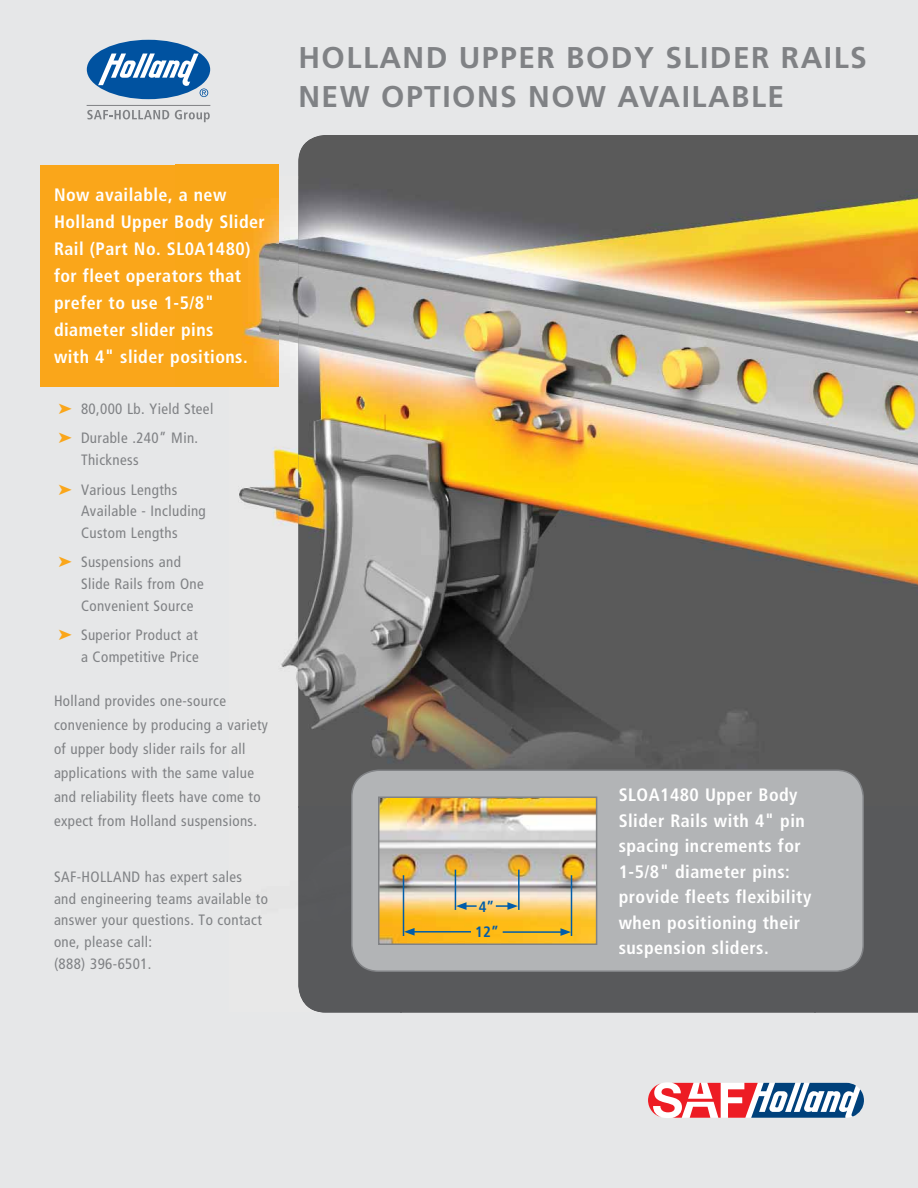
<style>
.page{position:relative;width:918px;height:1188px;background:#e6e7e8}
.page>*{position:absolute;margin:0;border:0;box-sizing:border-box;transform-origin:0 0}
.t1{font:700 30px/39px "Frutiger";letter-spacing:.05em;color:#808285}
.t2{font:700 condensed 18px/25.5px "Frutiger";letter-spacing:.025em;color:#fff}
.t3{font:condensed 15px/21.8px "Frutiger";letter-spacing:.025em;color:#808285}
.t4{font:700 condensed 15px/25.3px "Frutiger";color:#005daa}
.s1{color:#faa61a}
</style>
<div class="page">
<div style="left:87px;top:40px;width:123px;height:59px;background:#0052a0;border-radius:50%"></div>
<svg style="left:98px;top:54px;width:110px;height:43px"></svg>
<svg style="left:87px;top:110px;width:82px;height:9px"></svg>
<svg style="left:175px;top:110px;width:35px;height:12px"></svg>
<hr style="left:87px;top:105px;width:123px;height:1px;background:#808285">
<svg style="left:648px;top:1082px;width:216px;height:36px;background:#b695a6"></svg>
<div style="left:40px;top:165px;width:238px;height:221px;background:#faa61a"></div>
<img style="left:229px;top:177px;width:69px;height:507px">
<img style="left:298px;top:135px;width:620px;height:671px">
<div style="left:298px;top:806px;width:102px;height:207px;background:#58595b"></div>
<img style="left:229px;top:177px;width:49px;height:209px">
<div style="left:351px;top:769px;width:513px;height:203px;background:#b2b4b6"></div>
<img style="left:381px;top:800px;width:213px;height:142px">
<div style="left:378px;top:797px;width:219px;height:148px;border:2px solid #808285"></div>
<hr style="left:403px;top:875px;width:1px;height:61px;background:#005daa">
<hr style="left:455px;top:870px;width:1px;height:40px;background:#005daa">
<hr style="left:518px;top:870px;width:2px;height:40px;background:#005daa">
<hr style="left:571px;top:875px;width:1px;height:61px;background:#005daa">
<hr style="left:412px;top:931px;width:59px;height:2px;background:#005daa">
<svg style="left:404px;top:928px;width:11px;height:8px"></svg>
<svg style="left:456px;top:902px;width:21px;height:8px"></svg>
<hr style="left:503px;top:931px;width:60px;height:2px;background:#005daa">
<svg style="left:560px;top:928px;width:11px;height:8px"></svg>
<svg style="left:496px;top:902px;width:22px;height:8px"></svg>
<p class="t2" style="left:54px;top:183px;width:212px;line-height:27px">Now available, a new<br>Holland Upper Body Slider<br>Rail (Part No. SL0A1480) for fleet operators that prefer to use 1-5/8" diameter slider pins<br>with 4" slider positions.</p>
<p class="t3" style="left:59px;top:395px;width:156px;line-height:29.4px"><span class="s1">➤</span> 80,000 Lb. Yield Steel <span class="s1">➤</span> Durable .240” Min.</p>
<p class="t3" style="left:59px;top:446px;width:120px;line-height:29.4px;text-indent:22px">Thickness<br><span class="s1">➤</span> Various Lengths</p>
<p class="t3" style="left:81px;top:501px;width:126px">Available - Including<br>Custom Lengths</p>
<p class="t3" style="left:81px;top:553px;width:124px;text-indent:-22px"><span class="s1">➤</span> Suspensions and<br>Slide Rails from One<br>Convenient Source</p>
<p class="t3" style="left:59px;top:625px;width:142px;text-align:right"><span class="s1">➤</span> Superior Product at a Competitive Price</p>
<p class="t3" style="left:54px;top:690px;width:216px;line-height:24px">Holland provides one-source convenience by producing a variety of upper body slider rails for all applications with the same value and reliability fleets have come to expect from Holland suspensions.</p>
<p class="t3" style="left:54px;top:867px;width:215px">SAF-HOLLAND has expert sales<br>and engineering teams available to answer your questions. To contact one, please call:<br>(888) 396-6501.</p>
<h1 class="t1" style="left:299px;top:40px;width:570px">HOLLAND UPPER BODY SLIDER RAILS<br>NEW OPTIONS NOW AVAILABLE</h1>
<p class="t4" style="left:475px;top:895px;width:25px">4”<br>12”</p>
<p class="t2" style="left:619px;top:783px;width:194px">SLOA1480 Upper Body<br>Slider Rails with 4" pin spacing increments for<br>1-5/8" diameter pins: provide fleets flexibility when positioning their suspension sliders.</p>
</div>
